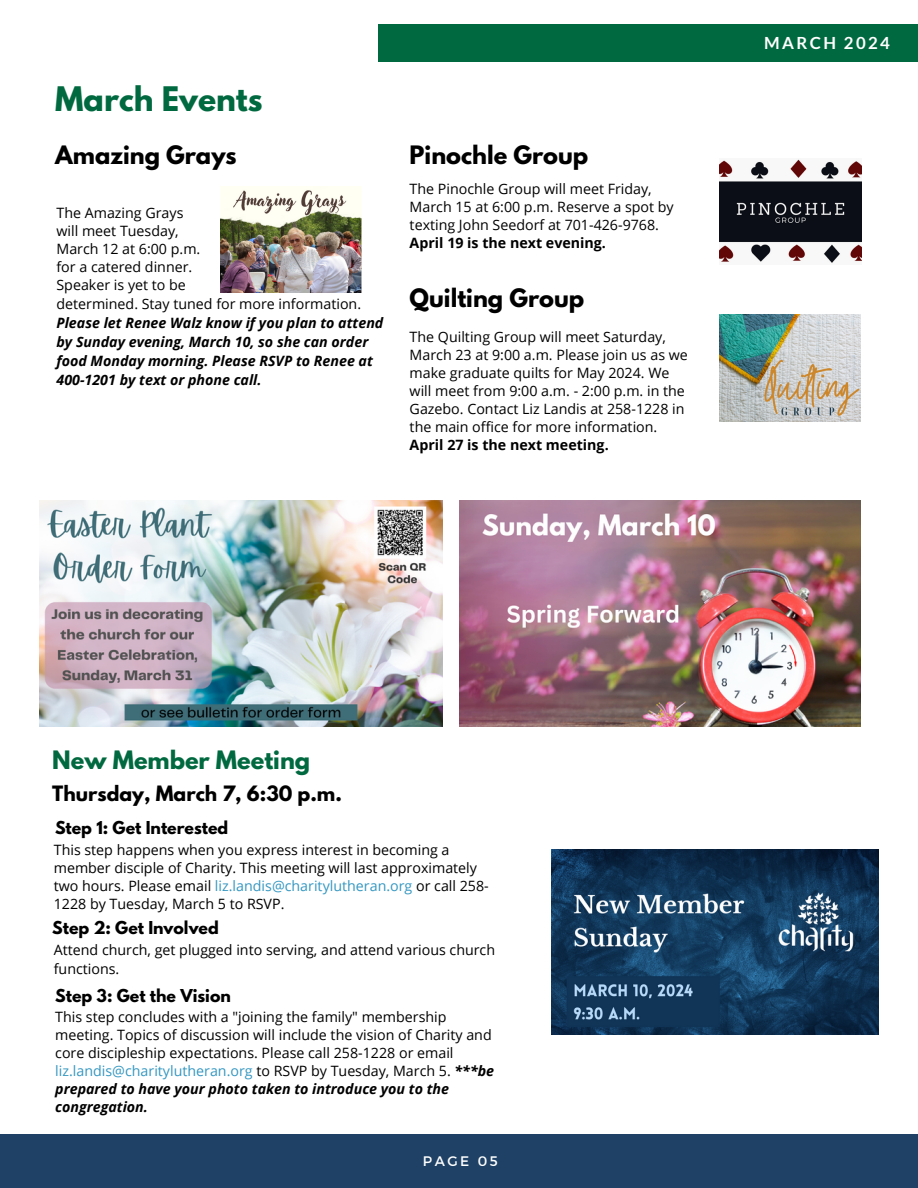
<style>
.page{position:relative;width:918px;height:1188px;background:#fff}
.page>*{position:absolute;margin:0;border:0;box-sizing:border-box;transform-origin:0 0}
.t1{font:700 30px "League Spartan";color:#00693f}
.t2{font:700 22.5px "League Spartan";color:#000}
.t3{font:700 22.5px "League Spartan";color:#00693f}
.t4{font:700 18.75px "League Spartan";color:#000}
.t5{font:700 16.8px "Lato";letter-spacing:.14em;color:#fff}
.t6{font:700 15.75px "League Spartan";color:#000}
.t7{font:14.25px/18px "Open Sans";color:#000}
.t8{font:italic 700 14.25px/19.2px "Open Sans";color:#000}
.t9{font:700 14.25px "Open Sans";color:#000}
.t10{font:13.8px "Montserrat";letter-spacing:.18em;color:#fff}
.s1{font-weight:700}
.s2{color:#3597c1}
.s3{font-weight:700;font-style:italic}
</style>
<div class="page">
<div style="left:0;top:1134px;width:918px;height:54px;background:#1f4165"></div>
<div style="left:378px;top:25px;width:540px;height:37px;background:#00693f"></div>
<img style="left:221px;top:186px;width:141px;height:106px">
<img style="left:719px;top:159px;width:142px;height:104px">
<img style="left:459px;top:501px;width:402px;height:226px">
<img style="left:719px;top:315px;width:142px;height:107px">
<img style="left:40px;top:501px;width:403px;height:226px">
<img style="left:552px;top:850px;width:327px;height:184px">
<p class="t1" style="left:55px;top:84px;width:209px">March Events</p>
<p class="t2" style="left:55px;top:144px;width:183px">Amazing Grays</p>
<h2 class="t2" style="left:410px;top:144px;width:180px">Pinochle Group</h2>
<p class="t7" style="left:410px;top:180px;width:266px">The Pinochle Group will meet Friday,<br>March 15 at 6:00 p.m. Reserve a spot by texting John Seedorf at 701-426-9768.</p>
<p class="t9" style="left:410px;top:233px;width:198px">April 19 is the next evening.</p>
<p class="t2" style="left:410px;top:287px;width:176px">Quilting Group</p>
<p class="t7" style="left:410px;top:328px;width:280px">The Quilting Group will meet Saturday, March 23 at 9:00 a.m. Please join us as we make graduate quilts for May 2024. We will meet from 9:00 a.m. - 2:00 p.m. in the Gazebo. Contact Liz Landis at 258-1228 in the main office for more information.<br><span class="s1">April 27 is the next meeting.</span></p>
<p class="t7" style="left:56px;top:203px;width:145px">The Amazing Grays will meet Tuesday,<br>March 12 at 6:00 p.m. for a catered dinner.</p>
<p class="t7" style="left:56px;top:275px;width:131px">Speaker is yet to be</p>
<h2 class="t7" style="left:56px;top:294px;width:306px">determined. Stay tuned for more information.</h2>
<p class="t8" style="left:56px;top:313px;width:328px">Please let Renee Walz know if you plan to attend by Sunday evening, March 10, so she can order food Monday morning. Please RSVP to Renee at 400-1201 by text or phone call.</p>
<h4 class="t5" style="left:764px;top:32px;width:127px">MARCH 2024</h4>
<h3 class="t3" style="left:52px;top:749px;width:259px">New Member Meeting</h3>
<h5 class="t4" style="left:52px;top:784px;width:291px">Thursday, March 7, 6:30 p.m.</h5>
<p class="t7" style="left:54px;top:840px;width:437px">This step happens when you express interest in becoming a member disciple of Charity. This meeting will last approximately two hours. Please email <span class="s2">liz.landis@charitylutheran.org</span> or call 258- 1228 by Tuesday, March 5 to RSVP.</p>
<h5 class="t6" style="left:55px;top:820px;width:175px">Step 1: Get Interested</h5>
<p class="t6" style="left:52px;top:920px;width:168px">Step 2: Get Involved</p>
<p class="t7" style="left:54px;top:940px;width:443px;line-height:19.2px">Attend church, get plugged into serving, and attend various church functions.</p>
<p class="t6" style="left:55px;top:988px;width:177px">Step 3: Get the Vision</p>
<h5 class="t7" style="left:55px;top:1007px;width:440px">This step concludes with a "joining the family" membership meeting. Topics of discussion will include the vision of Charity and core discipleship expectations. Please call 258-1228 or email <span class="s2">liz.landis@charitylutheran.org</span> to RSVP by Tuesday, March 5. <span class="s3">***be prepared to have your photo taken to introduce you to the congregation.</span></h5>
<p class="t10" style="left:423px;top:1153px;width:76px">PAGE 05</p>
</div>
